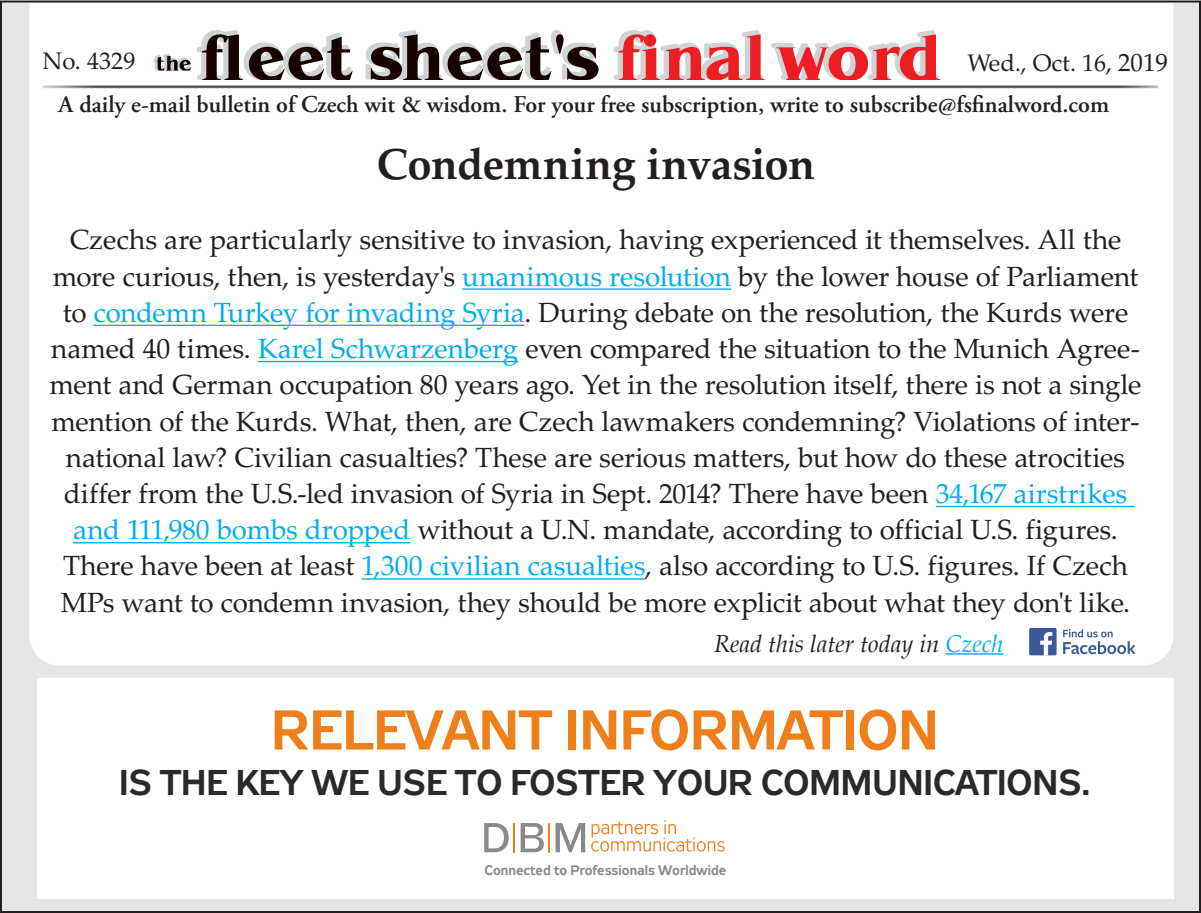
<style>
.page{position:relative;width:1201px;height:913px;background:#fff}
.page>*{position:absolute;margin:0;border:0;box-sizing:border-box;transform-origin:0 0}
.t1{font:55.8px "Zeppelin 33";color:#ef7f1a}
.t2{font:700 43.6px "Palatino LTCE";letter-spacing:-.01em;color:#231f20}
.t3{font:35.6px "Zeppelin 33";color:#2b2a29}
.t4{font:27.8px/36.2px "Palatino LTCE";letter-spacing:-.01em;color:#231f20;text-align:center}
.t5{font:600 24px "Adobe Garamond Pro";color:#231f20}
.t6{font:italic 24px "Palatino";color:#231f20}
.t7{font:24px "Palatino LTCE";color:#231f20}
.t8{font:13.8px "Zeppelin 33";color:#898989}
.s1{font-size:25px}
.s2{color:#00aeef}
</style>
<div class="page">
<div style="left:1px;top:1px;width:1198px;height:910px;background:#e5e5e5"></div>
<div style="left:28px;top:1px;width:1146px;height:665px;background:#fff"></div>
<img style="left:40px;top:83px;width:1120px;height:7px">
<svg style="left:153px;top:30px;width:446px;height:50px;background:#aaa3a4"></svg>
<svg style="left:611px;top:30px;width:328px;height:50px;background:#eda0a3"></svg>
<hr style="left:945px;top:653px;width:58px;height:1px;background:#00aeef">
<svg style="left:1062px;top:629px;width:73px;height:25px;background:#c8d1e2"></svg>
<div style="left:1028px;top:627px;width:28px;height:28px;background:#3b5998;border-radius:2px"></div>
<svg style="left:1040px;top:632px;width:12px;height:23px"></svg>
<hr style="left:462px;top:288px;width:269px;height:2px;background:#00aeef">
<hr style="left:94px;top:324px;width:430px;height:2px;background:#00aeef">
<hr style="left:258px;top:361px;width:260px;height:1px;background:#00aeef">
<hr style="left:935px;top:505px;width:199px;height:2px;background:#00aeef">
<hr style="left:73px;top:542px;width:337px;height:1px;background:#00aeef">
<hr style="left:361px;top:578px;width:284px;height:1px;background:#00aeef">
<div style="left:37px;top:677px;width:1136px;height:220px;background:#fff"></div>
<svg style="left:591px;top:820px;width:133px;height:31px"></svg>
<svg style="left:484px;top:823px;width:101px;height:28px"></svg>
<p class="t7" style="left:42px;top:47px;width:94px">No. 4329</p>
<p class="t7" style="left:967px;top:49px;width:202px">Wed., Oct. 16, <span class="s1">2019</span></p>
<p class="t5" style="left:59px;top:90px;width:1051px">A daily e-mail bulletin of Czech wit &amp; wisdom. For your free subscription, write to subscribe@fsfinalword.com</p>
<p class="t2" style="left:376px;top:138px;width:440px">Condemning invasion</p>
<p class="t4" style="left:49px;top:222px;width:1093px">Czechs are particularly sensitive to invasion, having experienced it themselves. All the more curious, then, is yesterday's <span class="s2">unanimous resolution</span> by the lower house of Parliament to <span class="s2">condemn Turkey for invading Syria</span>. During debate on the resolution, the Kurds were named 40 times. <span class="s2">Karel Schwarzenberg</span> even compared the situation to the Munich Agree&shy;ment and German occupation 80 years ago. Yet in the resolution itself, there is not a single mention of the Kurds. What, then, are Czech lawmakers condemning? Violations of inter&shy;national law? Civilian casualties? These are serious matters, but how do these atrocities differ from the U.S.-led invasion of Syria in Sept. 2014? There have been <span class="s2">34,167 airstrikes and 111,980 bombs dropped</span> without a U.N. mandate, according to official U.S. figures.<br>There have been at least <span class="s2">1,300 civilian casualties</span>, also according to U.S. figures. If Czech MPs want to condemn invasion, they should be more explicit about what they don't like.</p>
<p class="t6" style="left:714px;top:624px;width:291px">Read this later today in <span class="s2">Czech</span></p>
<p class="t1" style="left:271px;top:698px;width:669px">RELEVANT INFORMATION</p>
<p class="t3" style="left:119px;top:762px;width:972px">IS THE KEY WE USE TO FOSTER YOUR COMMUNICATIONS.</p>
<p class="t8" style="left:484px;top:862px;width:243px">Connected to Professionals Worldwide</p>
</div>
